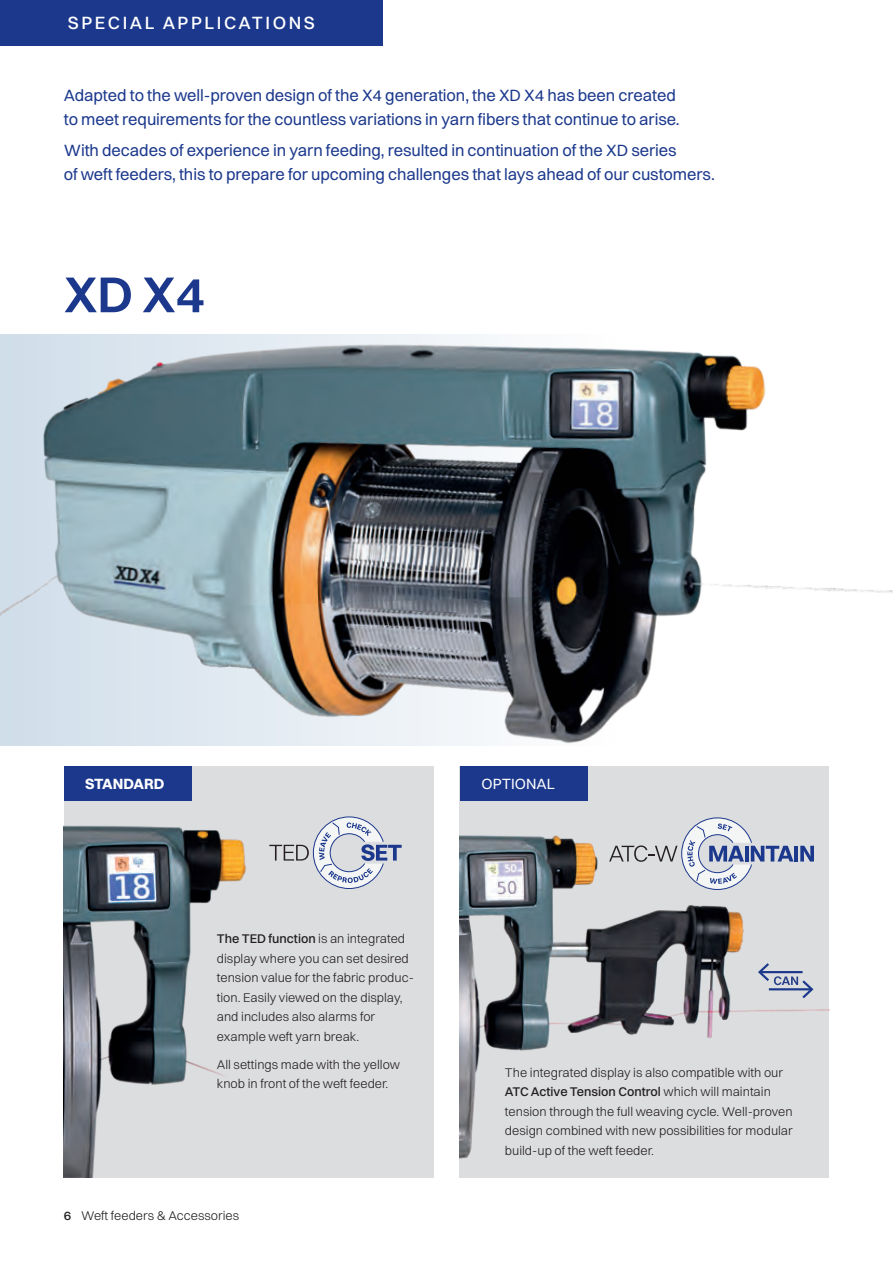
<style>
.page{position:relative;width:893px;height:1263px;background:#fff}
.page>*{position:absolute;margin:0;border:0;box-sizing:border-box;transform-origin:0 0}
.t1{font:600 51px "Switzer";color:#1b388c}
.t2{font:500 18px "Switzer";letter-spacing:.14em;color:#fff}
.t3{font:16.5px/24px "Switzer";letter-spacing:-.005em;color:#1b388c}
.t4{font:700 15px "Switzer";color:#fff}
.t5{font:15px "Switzer";color:#fff}
.t6{font:300 12.75px/19.5px "Switzer";color:#231f20}
.s1{font-weight:500}
</style>
<div class="page">
<img style="left:0;top:334px;width:893px;height:412px">
<div style="left:64px;top:766px;width:370px;height:412px;background:#dcdddf"></div>
<img style="left:64px;top:766px;width:182px;height:412px">
<div style="left:459px;top:766px;width:370px;height:412px;background:#dcdddf"></div>
<img style="left:459px;top:835px;width:370px;height:324px">
<svg style="left:269px;top:817px;width:133px;height:72px"></svg>
<hr style="left:794px;top:846px;width:4px;height:15px;background:#1b388c">
<svg style="left:800px;top:846px;width:14px;height:15px"></svg>
<svg style="left:609px;top:817px;width:184px;height:73px"></svg>
<svg style="left:758px;top:963px;width:55px;height:35px"></svg>
<div style="left:0;top:0;width:383px;height:45px;background:#1b388c"></div>
<div style="left:64px;top:766px;width:127px;height:34px;background:#1b388c"></div>
<div style="left:460px;top:766px;width:128px;height:34px;background:#1b388c"></div>
<h2 class="t2" style="left:68px;top:12px;width:248px">SPECIAL APPLICATIONS</h2>
<p class="t3" style="left:64px;top:83px;width:617px">Adapted to the well-proven design of the X4 generation, the XD X4 has been created to meet requirements for the countless variations in yarn fibers that continue to arise.</p>
<p class="t3" style="left:64px;top:138px;width:652px">With decades of experience in yarn feeding, resulted in continuation of the XD series<br>of weft feeders, this to prepare for upcoming challenges that lays ahead of our customers.</p>
<h1 class="t1" style="left:64px;top:263px;width:143px">XD X4</h1>
<p class="t4" style="left:85px;top:774px;width:81px">STANDARD</p>
<p class="t5" style="left:482px;top:774px;width:75px">OPTIONAL</p>
<p class="t6" style="left:217px;top:929px;width:199px"><span class="s1">The TED function</span> is an integrated display where you can set desired tension value for the fabric produc&shy;tion. Easily viewed on the display, and includes also alarms for example weft yarn break.</p>
<p class="t6" style="left:217px;top:1054px;width:185px">All settings made with the yellow knob in front of the weft feeder.</p>
<p class="t6" style="left:505px;top:1062px;width:289px">The integrated display is also compatible with our <span class="s1">ATC Active Tension Control</span> which will maintain tension through the full weaving cycle. Well-proven design combined with new possibilities for modular build-up of the weft feeder.</p>
<p class="t6" style="left:64px;top:1206px;width:177px"><span class="s1">6</span> Weft feeders &amp; Accessories</p>
</div>
